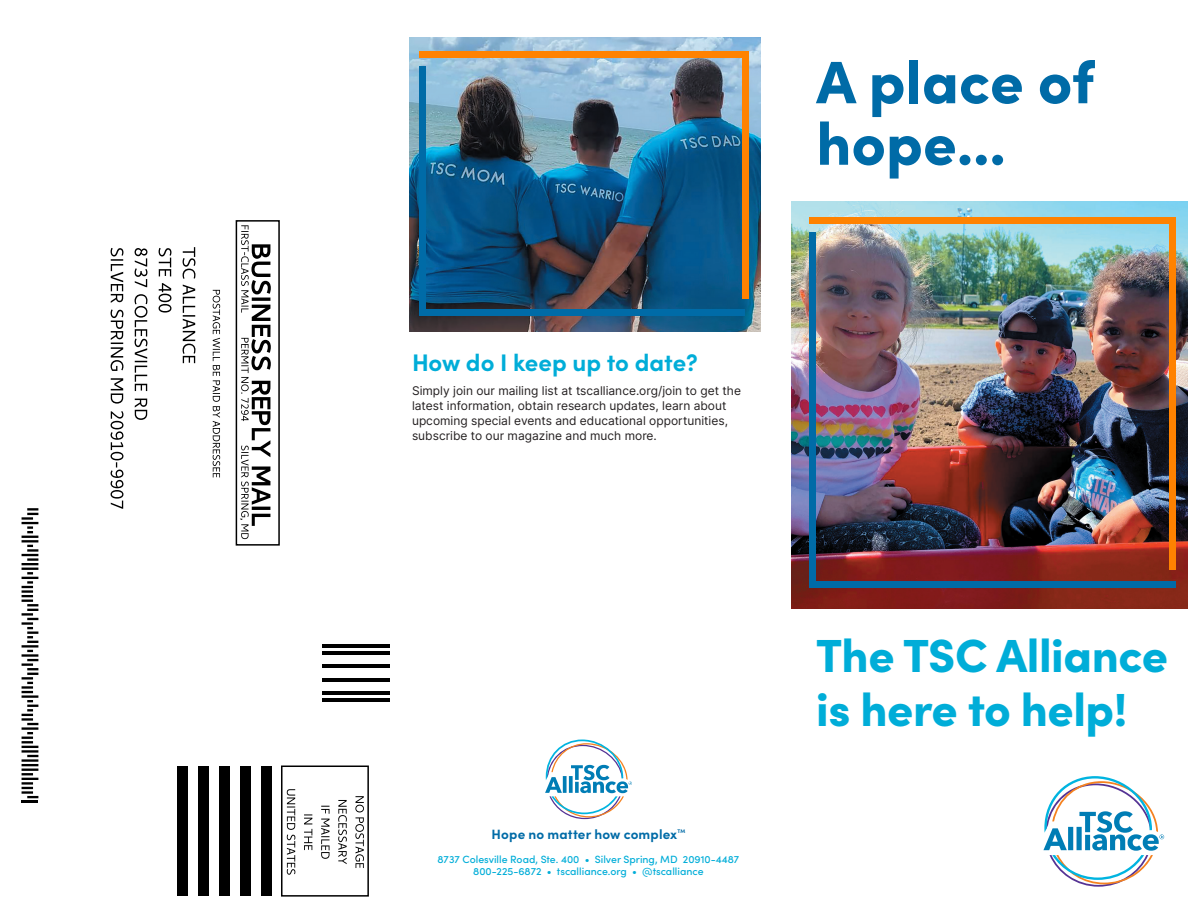
<style>
.page{position:relative;width:1188px;height:918px;background:#fff}
.page>*{position:absolute;margin:0;border:0;box-sizing:border-box;transform-origin:0 0}
.t1{font:900 60px/61.5px "Sofia Pro";color:#006ba7}
.t2{font:900 46.5px "Sofia Pro";letter-spacing:-.01em;color:#00add8}
.t3{font:700 24px "Sofia Pro";color:#00add8}
.t4{font:700 13.5px "Sofia Pro";letter-spacing:.01em;color:#006ba7}
.t5{font:12px/15px "Inter";color:#231f20}
.t6{font:500 10.5px "Sofia Pro";color:#00add8}
.t7{font:700 5.25px "Sofia Pro";color:#006ba7}
</style>
<div class="page">
<img style="left:792px;top:201px;width:396px;height:407px">
<svg style="left:1043px;top:776px;width:121px;height:111px"></svg>
<svg style="left:545px;top:740px;width:87px;height:79px"></svg>
<div style="left:810px;top:217px;width:366px;height:7px;background:#ff8200"></div>
<div style="left:810px;top:581px;width:366px;height:6px;background:#006ba7"></div>
<div style="left:810px;top:232px;width:6px;height:354px;background:#006ba7"></div>
<div style="left:1169px;top:222px;width:7px;height:348px;background:#ff8200"></div>
<svg style="left:21px;top:220px;width:369px;height:677px"></svg>
<img style="left:409px;top:38px;width:351px;height:294px">
<div style="left:420px;top:51px;width:329px;height:7px;background:#ff8200"></div>
<div style="left:420px;top:309px;width:325px;height:6px;background:#006ba7"></div>
<div style="left:420px;top:66px;width:6px;height:249px;background:#006ba7"></div>
<div style="left:742px;top:56px;width:7px;height:243px;background:#ff8200"></div>
<p class="t3" style="left:412px;top:344px;width:287px">How do I keep up to date?</p>
<p class="t5" style="left:412px;top:383px;width:330px">Simply join our mailing list at tscalliance.org/join to get the latest information, obtain research updates, learn about upcoming special events and educational opportunities, subscribe to our magazine and much more.</p>
<p class="t1" style="left:816px;top:46px;width:280px">A place of hope...</p>
<p class="t4" style="left:492px;top:823px;width:187px">Hope no matter how complex</p>
<p class="t7" style="left:677px;top:827px;width:9px">TM</p>
<p class="t6" style="left:437px;top:851px;width:303px">8737 Colesville Road, Ste. 400 • Silver Spring, MD 20910-4487</p>
<p class="t6" style="left:473px;top:863px;width:232px">800-225-6872 • tscalliance.org • @tscalliance</p>
<p class="t2" style="left:816px;top:619px;width:353px">The TSC Alliance</p>
<p class="t2" style="left:816px;top:673px;width:313px">is here to help!</p>
</div>
